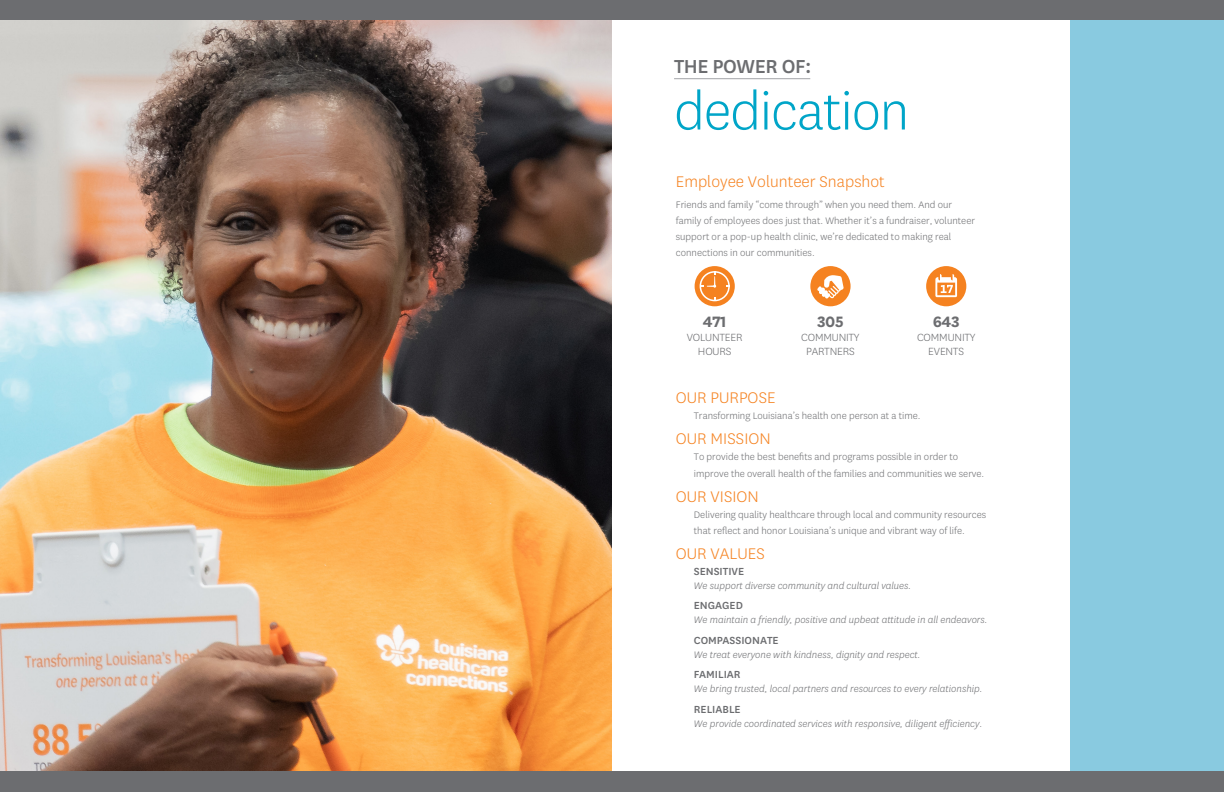
<style>
.page{position:relative;width:1224px;height:792px;background:#fff}
.page>*{position:absolute;margin:0;border:0;box-sizing:border-box;transform-origin:0 0}
.t1{font:300 60px "Centene Sans";letter-spacing:-.02em;color:#00a5c8}
.t2{font:500 22px "Centene Sans";letter-spacing:-.02em;color:#6c6d70}
.t3{font:300 18px "Centene Sans";color:#f58220}
.subheadline{font:700 17.6px "Centene Sans";letter-spacing:-.02em;color:#6c6d70}
.subheadline-2{font:300 12.2px/14.2px "Centene Sans";letter-spacing:-.015em;color:#6c6d70;text-align:center}
.t4{font:500 12px "Centene Sans";color:#6c6d70}
.t5{font:300 11px/16px "Centene Sans";color:#6c6d70}
.t6{font:italic 300 11px "Centene Sans";color:#6c6d70}
</style>
<div class="page">
<div style="left:1070px;top:0;width:154px;height:791px;background:#89cae0"></div>
<img style="left:0;top:19px;width:611px;height:752px">
<hr style="left:674px;top:78px;width:136px;height:1px;background:#a4a5a9">
<svg style="left:694px;top:266px;width:41px;height:40px"></svg>
<div style="left:699px;top:271px;width:31px;height:30px;border:2px solid #fff;border-radius:50%"></div>
<svg style="left:700px;top:271px;width:16px;height:16px"></svg>
<div style="left:810px;top:266px;width:40px;height:40px;background:#f58220;border-radius:50%"></div>
<svg style="left:817px;top:275px;width:27px;height:23px"></svg>
<div style="left:926px;top:266px;width:40px;height:40px;background:#f58220;border-radius:50%"></div>
<svg style="left:935px;top:274px;width:22px;height:23px"></svg>
<div style="left:611px;top:771px;width:613px;height:20px;background:#6c6d70"></div>
<div style="left:0;top:771px;width:611px;height:20px;background:#6c6d70"></div>
<div style="left:611px;top:0;width:613px;height:19px;background:#6c6d70"></div>
<div style="left:0;top:0;width:611px;height:19px;background:#6c6d70"></div>
<p class="t2" style="left:674px;top:55px;width:139px">THE POWER OF:</p>
<p class="t1" style="left:674px;top:75px;width:237px">dedication</p>
<p class="t3" style="left:676px;top:171px;width:210px">Employee Volunteer Snapshot</p>
<p class="t5" style="left:676px;top:196px;width:301px">Friends and family “come through” when you need them. And our family of employees does just that. Whether it’s a fundraiser, volunteer support or a pop-up health clinic, we’re dedicated to making real connections in our communities.</p>
<p class="subheadline" style="left:703px;top:311px;width:25px">471</p>
<p class="subheadline-2" style="left:687px;top:330px;width:57px">VOLUNTEER<br>HOURS</p>
<p class="subheadline" style="left:817px;top:311px;width:28px">305</p>
<p class="subheadline-2" style="left:801px;top:330px;width:60px">COMMUNITY<br>PARTNERS</p>
<p class="subheadline" style="left:933px;top:311px;width:29px">643</p>
<p class="subheadline-2" style="left:917px;top:330px;width:60px">COMMUNITY<br>EVENTS</p>
<p class="t3" style="left:676px;top:387px;width:101px">OUR PURPOSE</p>
<p class="t5" style="left:694px;top:408px;width:228px">Transforming Louisiana’s health one person at a time.</p>
<p class="t3" style="left:676px;top:428px;width:96px">OUR MISSION</p>
<p class="t5" style="left:694px;top:449px;width:292px">To provide the best benefits and programs possible in order to improve the overall health of the families and communities we serve.</p>
<p class="t3" style="left:676px;top:485px;width:84px">OUR VISION</p>
<p class="t5" style="left:694px;top:506px;width:294px">Delivering quality healthcare through local and community resources that reflect and honor Louisiana’s unique and vibrant way of life.</p>
<p class="t3" style="left:676px;top:542px;width:90px">OUR VALUES</p>
<p class="t4" style="left:694px;top:564px;width:52px">SENSITIVE</p>
<p class="t6" style="left:694px;top:579px;width:219px">We support diverse community and cultural values.</p>
<p class="t4" style="left:694px;top:598px;width:51px">ENGAGED</p>
<p class="t6" style="left:694px;top:614px;width:295px">We maintain a friendly, positive and upbeat attitude in all endeavors.</p>
<p class="t4" style="left:694px;top:633px;width:86px">COMPASSIONATE</p>
<p class="t6" style="left:694px;top:648px;width:228px">We treat everyone with kindness, dignity and respect.</p>
<p class="t4" style="left:694px;top:667px;width:48px">FAMILIAR</p>
<p class="t6" style="left:694px;top:683px;width:290px">We bring trusted, local partners and resources to every relationship.</p>
<p class="t4" style="left:694px;top:702px;width:48px">RELIABLE</p>
<p class="t6" style="left:694px;top:717px;width:290px">We provide coordinated services with responsive, diligent efficiency.</p>
</div>
